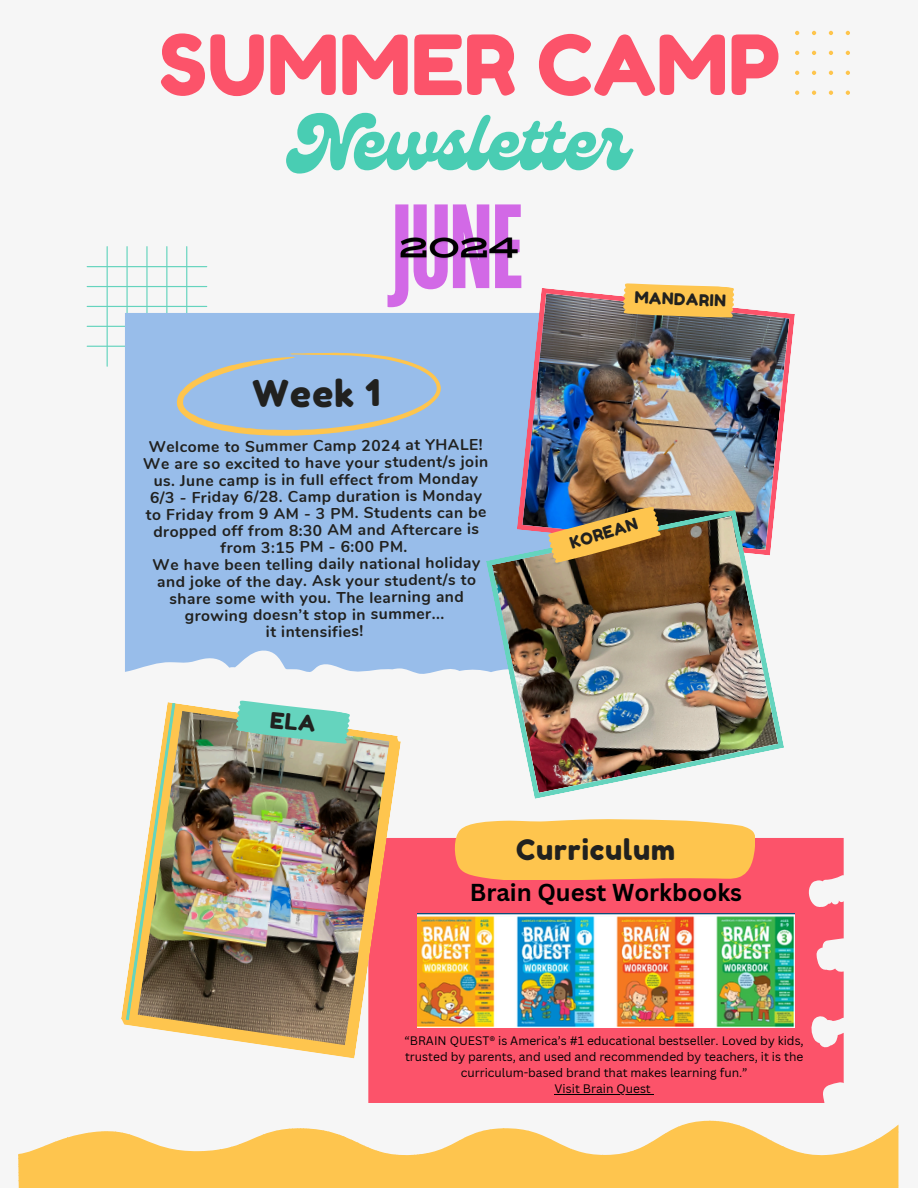
<style>
.page{position:relative;width:918px;height:1188px;background:#f6f6f6}
.page>*{position:absolute;margin:0;border:0;box-sizing:border-box;transform-origin:0 0}
.t1{font:700 119.55px "TT Bluescreens";color:#d269e6}
.t2{font:82.65px "Fredoka One";color:#fc536a}
.t3{font:77.1px "Genty";color:#49cdb3}
.t4{font:36.75px "Fredoka One";color:#21211f}
.t5{font:28.2px "Fredoka One";letter-spacing:.03em;color:#21211f}
.t6{font:700 23.85px "Canva Sans";color:#000}
.t7{font:16.2px "Fredoka One";color:#21211f}
.t8{font:700 15.6px/17px "Nunito";letter-spacing:.02em;color:#21211f;text-align:center}
.t9{font:12px/16px "Canva Sans";color:#000;text-align:center}
</style>
<div class="page">
<div style="left:125px;top:313px;width:392px;height:361px;background:#98bdea"></div>
<hr style="left:141px;top:355px;width:481px;height:4px;background:#98bdea">
<hr style="left:141px;top:392px;width:481px;height:4px;background:#98bdea">
<hr style="left:141px;top:430px;width:481px;height:3px;background:#98bdea">
<hr style="left:141px;top:467px;width:481px;height:3px;background:#98bdea">
<hr style="left:141px;top:504px;width:481px;height:3px;background:#98bdea">
<hr style="left:141px;top:541px;width:481px;height:4px;background:#98bdea">
<hr style="left:141px;top:578px;width:481px;height:4px;background:#98bdea">
<hr style="left:141px;top:615px;width:481px;height:4px;background:#98bdea">
<img style="left:517px;top:288px;width:278px;height:222px">
<img style="left:486px;top:510px;width:298px;height:289px">
<svg style="left:621px;top:283px;width:115px;height:41px;background:#dab15e"></svg>
<img style="left:546px;top:506px;width:116px;height:58px">
<div style="left:368px;top:838px;width:476px;height:265px;background:#fc536a"></div>
<hr style="left:384px;top:858px;width:417px;height:4px;background:#fc536a">
<hr style="left:384px;top:933px;width:417px;height:4px;background:#fc536a">
<hr style="left:384px;top:1009px;width:417px;height:3px;background:#fc536a">
<hr style="left:384px;top:1084px;width:417px;height:3px;background:#fc536a">
<svg style="left:121px;top:702px;width:277px;height:351px"></svg>
<img style="left:138px;top:711px;width:252px;height:334px">
<svg style="left:126px;top:703px;width:49px;height:317px"></svg>
<svg style="left:454px;top:819px;width:300px;height:61px;background:#fdc356"></svg>
<svg style="left:829px;top:51px;width:4px;height:4px"></svg>
<svg style="left:812px;top:51px;width:4px;height:4px"></svg>
<svg style="left:795px;top:51px;width:4px;height:4px"></svg>
<svg style="left:846px;top:51px;width:4px;height:4px"></svg>
<svg style="left:829px;top:71px;width:4px;height:4px"></svg>
<svg style="left:812px;top:71px;width:4px;height:4px"></svg>
<svg style="left:795px;top:71px;width:4px;height:4px"></svg>
<svg style="left:846px;top:71px;width:4px;height:4px"></svg>
<svg style="left:829px;top:31px;width:4px;height:4px"></svg>
<svg style="left:812px;top:31px;width:4px;height:4px"></svg>
<svg style="left:795px;top:31px;width:4px;height:4px"></svg>
<svg style="left:846px;top:31px;width:4px;height:4px"></svg>
<svg style="left:829px;top:91px;width:4px;height:4px"></svg>
<svg style="left:812px;top:91px;width:4px;height:4px"></svg>
<svg style="left:795px;top:91px;width:4px;height:4px"></svg>
<svg style="left:846px;top:91px;width:4px;height:4px"></svg>
<svg style="left:87px;top:246px;width:354px;height:190px"></svg>
<svg style="left:18px;top:1121px;width:881px;height:67px;fill:#fec54e"></svg>
<img style="left:418px;top:914px;width:377px;height:113px">
<hr style="left:555px;top:1094px;width:96px;height:1px;background:#000">
<img style="left:397px;top:237px;width:121px;height:33px">
<svg style="left:234px;top:700px;width:118px;height:51px;background:#8ecbb8"></svg>
<p class="t2" style="left:159px;top:15px;width:623px">SUMMER CAMP</p>
<p class="t3" style="left:290px;top:99px;width:340px">Newsletter</p>
<p class="t1" style="left:390px;top:190px;width:135px">JUNE</p>
<p class="t4" style="left:253px;top:371px;width:130px">Week 1</p>
<p class="t8" style="left:143px;top:438px;width:347px">Welcome to Summer Camp 2024 at YHALE!<br>We are so excited to have your student/s join us. June camp is in full effect from Monday 6/3 - Friday 6/28. Camp duration is Monday to Friday from 9 AM - 3 PM. Students can be dropped off from 8:30 AM and Aftercare is from 3:15 PM - 6:00 PM.</p>
<p class="t8" style="left:153px;top:556px;width:329px">We have been telling daily national holiday and joke of the day. Ask your student/s to share some with you. The learning and growing doesn’t stop in summer...</p>
<p class="t8" style="left:266px;top:623px;width:99px">it intensifies!</p>
<p class="t7" style="left:635px;top:287px;width:93px;rotate:2deg">MANDARIN</p>
<p class="t7" style="left:567px;top:535px;width:71px;rotate:-18deg">KOREAN</p>
<h5 class="t5" style="left:516px;top:833px;width:160px">Curriculum</h5>
<p class="t6" style="left:470px;top:875px;width:274px">Brain Quest Workbooks</p>
<p class="t9" style="left:404px;top:1033px;width:401px">“BRAIN QUEST® is America’s #1 educational bestseller. Loved by kids, trusted by parents, and used and recommended by teachers, it is the curriculum-based brand that makes learning fun.”</p>
<p class="t9" style="left:555px;top:1081px;width:98px">Visit Brain Quest</p>
</div>
